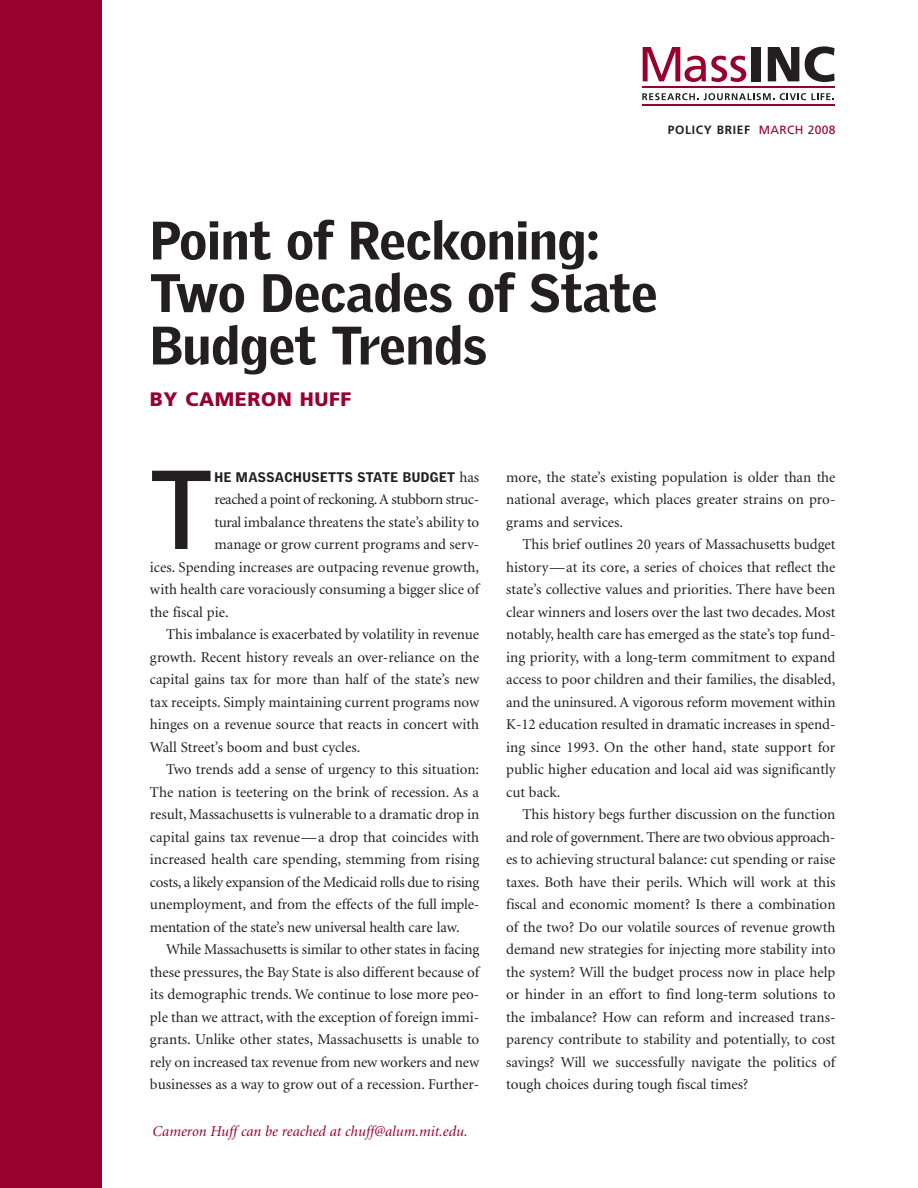
<style>
.page{position:relative;width:918px;height:1188px;background:#fff}
.page>*{position:absolute;margin:0;border:0;box-sizing:border-box;transform-origin:0 0}
.t1{font:700 108.75px "Griffith Gothic";color:#231f20}
.t2{font:900 52.5px/52.5px "Griffith Gothic";color:#231f20}
.t3{font:900 19.5px "Frutiger";letter-spacing:.03em;color:#98012d}
.t4{font:15px/22.5px "Minion";color:#231f20;text-align:justify}
.t5{font:15px "Minion";letter-spacing:-.02em;color:#231f20}
.t6{font:italic 15px "Minion";color:#98012d}
.t7{font:15px "Minion";letter-spacing:-.03em;color:#231f20}
.t8{font:900 13.5px "Griffith Gothic";letter-spacing:.035em;color:#231f20}
.t9{font:700 12px "Frutiger";letter-spacing:.055em;color:#231f20}
.s1{font-weight:400;color:#98012d}
.s2{font-family:"Minion";font-weight:400;font-size:15px}
</style>
<div class="page">
<div style="left:0;top:0;width:101px;height:1188px;background:#98012d"></div>
<svg style="left:643px;top:47px;width:103px;height:35px"></svg>
<div style="left:752px;top:47px;width:9px;height:34px;background:#231f20"></div>
<svg style="left:768px;top:47px;width:31px;height:34px"></svg>
<svg style="left:805px;top:46px;width:30px;height:36px"></svg>
<hr style="left:642px;top:87px;width:193px;height:1px;background:#98012d">
<svg style="left:642px;top:93px;width:56px;height:7px"></svg>
<svg style="left:704px;top:93px;width:70px;height:7px"></svg>
<svg style="left:780px;top:93px;width:54px;height:7px"></svg>
<hr style="left:642px;top:104px;width:193px;height:2px;background:#98012d">
<p class="t9" style="left:668px;top:125px;width:169px">POLICY BRIEF <span class="s1">MARCH 2008</span></p>
<h2 class="t2" style="left:150px;top:217px;width:509px">Point of Reckoning:<br>Two Decades of State<br>Budget Trends</h2>
<h3 class="t3" style="left:150px;top:391px;width:203px">BY CAMERON HUFF</h3>
<h1 class="t1" style="left:150px;top:470px;width:64px">T</h1>
<p class="t8" style="left:214px;top:471px;width:266px">HE MASSACHUSETTS STATE BUDGET <span class="s2">has</span></p>
<p class="t7" style="left:214px;top:493px;width:266px">reached a point of reckoning. A stubborn struc-</p>
<p class="t4" style="left:214px;top:512px;width:266px">tural imbalance threatens the state’s ability to</p>
<p class="t4" style="left:214px;top:534px;width:266px">manage or grow current programs and serv-</p>
<p class="t4" style="left:150px;top:557px;width:331px">ices. Spending increases are outpacing revenue growth,</p>
<p class="t4" style="left:150px;top:579px;width:331px">with health care voraciously consuming a bigger slice of</p>
<p class="t4" style="left:150px;top:602px;width:80px">the fiscal pie.</p>
<p class="t4" style="left:166px;top:624px;width:315px">This imbalance is exacerbated by volatility in revenue</p>
<p class="t4" style="left:150px;top:647px;width:331px">growth. Recent history reveals an over-reliance on the</p>
<p class="t4" style="left:150px;top:669px;width:331px">capital gains tax for more than half of the state’s new</p>
<p class="t4" style="left:150px;top:692px;width:331px">tax receipts. Simply maintaining current programs now</p>
<p class="t4" style="left:150px;top:714px;width:331px">hinges on a revenue source that reacts in concert with</p>
<p class="t4" style="left:150px;top:737px;width:212px">Wall Street’s boom and bust cycles.</p>
<p class="t4" style="left:166px;top:759px;width:315px">Two trends add a sense of urgency to this situation:</p>
<p class="t4" style="left:150px;top:782px;width:331px">The nation is teetering on the brink of recession. As a</p>
<p class="t4" style="left:150px;top:804px;width:331px">result, Massachusetts is vulnerable to a dramatic drop in</p>
<p class="t4" style="left:150px;top:827px;width:331px">capital gains tax revenue—a drop that coincides with</p>
<p class="t4" style="left:150px;top:849px;width:331px">increased health care spending, stemming from rising</p>
<p class="t5" style="left:150px;top:876px;width:331px">costs, a likely expansion of the Medicaid rolls due to rising</p>
<p class="t4" style="left:150px;top:894px;width:331px">unemployment, and from the effects of the full imple-</p>
<p class="t5" style="left:150px;top:921px;width:311px">mentation of the state’s new universal health care law.</p>
<p class="t4" style="left:166px;top:939px;width:315px">While Massachusetts is similar to other states in facing</p>
<p class="t4" style="left:150px;top:962px;width:331px">these pressures, the Bay State is also different because of</p>
<p class="t4" style="left:150px;top:984px;width:331px">its demographic trends. We continue to lose more peo-</p>
<p class="t4" style="left:150px;top:1007px;width:331px">ple than we attract, with the exception of foreign immi-</p>
<p class="t4" style="left:150px;top:1029px;width:331px">grants. Unlike other states, Massachusetts is unable to</p>
<p class="t4" style="left:150px;top:1052px;width:331px">rely on increased tax revenue from new workers and new</p>
<p class="t4" style="left:150px;top:1074px;width:331px">businesses as a way to grow out of a recession. Further-</p>
<p class="t6" style="left:153px;top:1125px;width:317px">Cameron Huff can be reached at chuff@alum.mit.edu.</p>
<p class="t4" style="left:506px;top:467px;width:331px">more, the state’s existing population is older than the national average, which places greater strains on pro&shy;grams and services.</p>
<p class="t4" style="left:506px;top:534px;width:331px;text-indent:16px">This brief outlines 20 years of Massachusetts budget history—at its core, a series of choices that reflect the state’s collective values and priorities. There have been clear winners and losers over the last two decades. Most notably, health care has emerged as the state’s top fund&shy;ing priority, with a long-term commitment to expand access to poor children and their families, the disabled, and the uninsured. A vigorous reform movement within K-12 education resulted in dramatic increases in spend&shy;ing since 1993. On the other hand, state support for public higher education and local aid was significantly cut back.</p>
<p class="t4" style="left:506px;top:804px;width:331px;text-indent:16px">This history begs further discussion on the function and role of government. There are two obvious approach&shy;es to achieving structural balance: cut spending or raise taxes. Both have their perils. Which will work at this fiscal and economic moment? Is there a combination of the two? Do our volatile sources of revenue growth demand new strategies for injecting more stability into the system? Will the budget process now in place help or hinder in an effort to find long-term solutions to the imbalance? How can reform and increased trans&shy;parency contribute to stability and potentially, to cost savings? Will we successfully navigate the politics of tough choices during tough fiscal times?</p>
</div>
